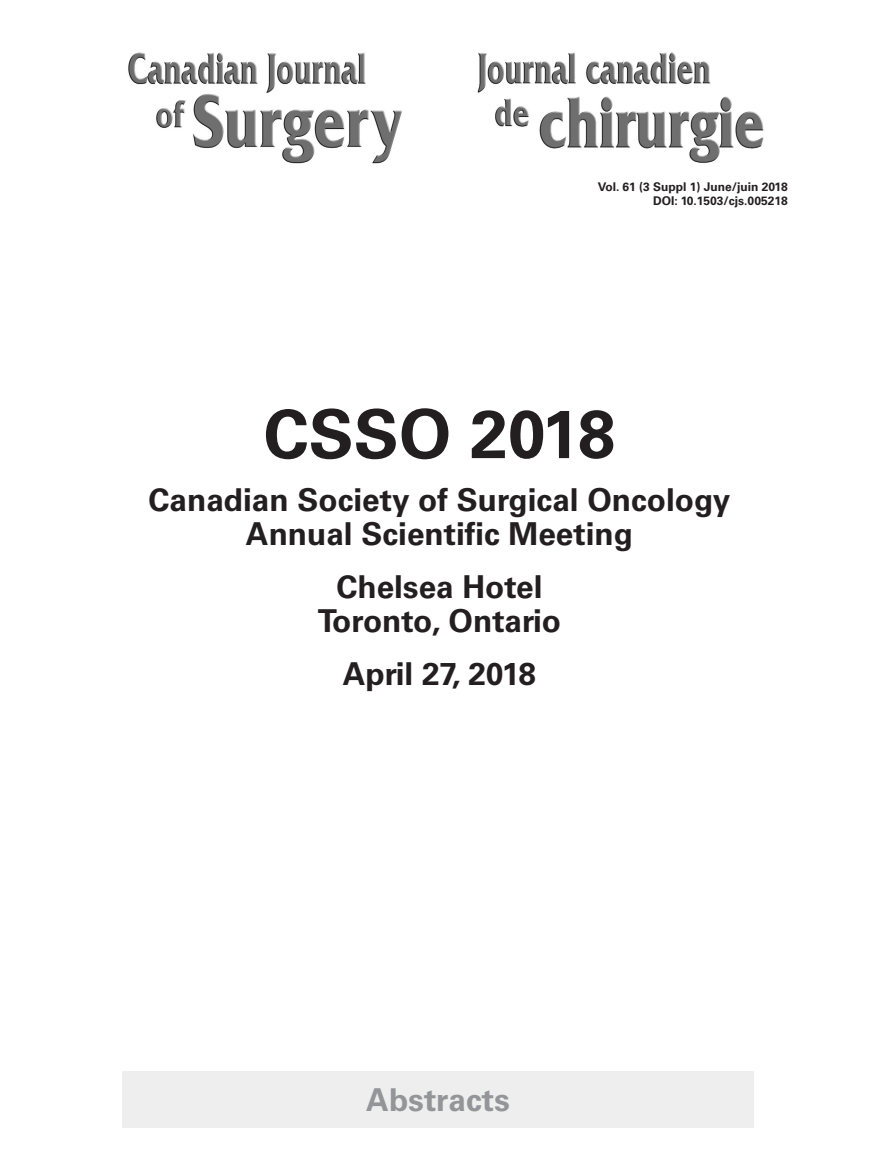
<style>
.page{position:relative;width:878px;height:1175px;background:#fff}
.page>*{position:absolute;margin:0;border:0;box-sizing:border-box;transform-origin:0 0}
.t1{font:700 67.5px "Univers LT Std";color:#231f20}
.t2{font:700 31.5px/34.5px "Univers LT Std";color:#231f20;text-align:center}
.t3{font:700 31.5px "Univers LT Std";color:#939598}
.t4{font:700 12px/14.4px "Univers LT Std";color:#231f20;text-align:right}
</style>
<div class="page">
<img style="left:128px;top:52px;width:636px;height:112px">
<div style="left:122px;top:1071px;width:631px;height:57px;background:#eeeeef"></div>
<p class="t4" style="left:598px;top:179px;width:191px">Vol. 61 (3 Suppl 1) June/juin 2018<br>DOI: 10.1503/cjs.005218</p>
<h1 class="t1" style="left:263px;top:395px;width:353px">CSSO 2018</h1>
<p class="t2" style="left:148px;top:482px;width:583px">Canadian Society of Surgical Oncology<br>Annual Scientific Meeting</p>
<p class="t2" style="left:318px;top:569px;width:245px">Chelsea Hotel<br>Toronto, Ontario</p>
<p class="t2" style="left:343px;top:656px;width:195px">April 27, 2018</p>
<p class="t3" style="left:366px;top:1081px;width:145px">Abstracts</p>
</div>
